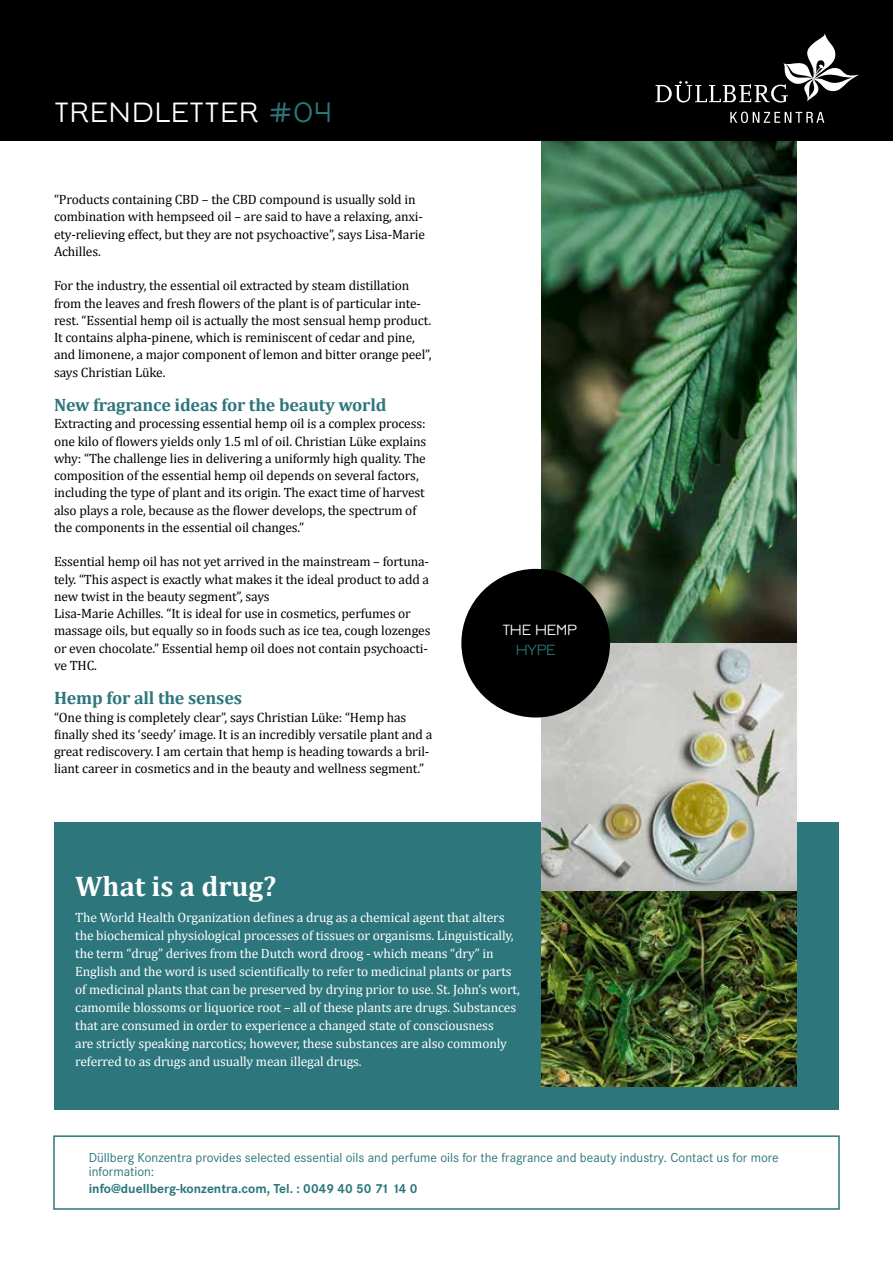
<style>
.page{position:relative;width:893px;height:1263px;background:#fff}
.page>*{position:absolute;margin:0;border:0;box-sizing:border-box;transform-origin:0 0}
.t1{font:31.2px "Lodgecode";color:#fff}
.t2{font:700 28.5px "Cambria";color:#fff}
.t3{font:700 18px "Cambria";letter-spacing:-.01em;color:#2c767c}
.t4{font:16.5px "Lodgecode";letter-spacing:-.05em;color:#fff}
.t5{font:16.5px "Lodgecode";color:#2c767c}
.t6{font:13.5px/17.2px "Cambria";letter-spacing:-.01em;color:#000}
.t7{font:13.5px/18px "Cambria";letter-spacing:-.01em;color:#fff}
.t8{font:13.5px/13.5px "Corporate S";color:#2c767c}
.t9{font:700 13.5px "Corporate S";color:#2c767c}
.s1{color:#2c767c}
</style>
<div class="page">
<img style="left:541px;top:140px;width:255px;height:503px">
<div style="left:0;top:0;width:893px;height:140px;background:#000"></div>
<svg style="left:730px;top:112px;width:94px;height:11px"></svg>
<svg style="left:655px;top:33px;width:204px;height:70px"></svg>
<div style="left:53px;top:1135px;width:787px;height:75px;border:2px solid #2c767c"></div>
<div style="left:54px;top:823px;width:784px;height:287px;background:#2c767c"></div>
<img style="left:541px;top:891px;width:255px;height:195px">
<img style="left:541px;top:643px;width:255px;height:248px">
<div style="left:461px;top:569px;width:149px;height:148px;background:#000;border-radius:50%"></div>
<h1 class="t1" style="left:54px;top:94px;width:280px">TRENDLETTER <span class="s1">#04</span></h1>
<p class="t6" style="left:54px;top:191px;width:372px">“Products containing CBD – the CBD compound is usually sold in combination with hempseed oil – are said to have a relaxing, anxi&shy;ety-relieving effect, but they are not psychoactive”, says Lisa-Marie Achilles.</p>
<p class="t6" style="left:54px;top:277px;width:379px">For the industry, the essential oil extracted by steam distillation from the leaves and fresh flowers of the plant is of particular inte&shy;rest. “Essential hemp oil is actually the most sensual hemp product.<br>It contains alpha-pinene, which is reminiscent of cedar and pine, and limonene, a major component of lemon and bitter orange peel”, says Christian Lüke.</p>
<h3 class="t3" style="left:54px;top:392px;width:334px">New fragrance ideas for the beauty world</h3>
<p class="t6" style="left:54px;top:415px;width:374px">Extracting and processing essential hemp oil is a complex process: one kilo of flowers yields only 1.5 ml of oil. Christian Lüke explains why: “The challenge lies in delivering a uniformly high quality. The composition of the essential hemp oil depends on several factors, including the type of plant and its origin. The exact time of harvest also plays a role, because as the flower develops, the spectrum of the components in the essential oil changes.”</p>
<p class="t6" style="left:54px;top:553px;width:378px">Essential hemp oil has not yet arrived in the mainstream – fortuna&shy;tely. “This aspect is exactly what makes it the ideal product to add a new twist in the beauty segment”, says<br>Lisa-Marie Achilles. “It is ideal for use in cosmetics, perfumes or massage oils, but equally so in foods such as ice tea, cough lozenges or even chocolate.” Essential hemp oil does not contain psychoacti&shy;ve THC.</p>
<h3 class="t3" style="left:54px;top:685px;width:189px">Hemp for all the senses</h3>
<p class="t6" style="left:54px;top:708px;width:380px">“One thing is completely clear”, says Christian Lüke: “Hemp has finally shed its ‘seedy’ image. It is an incredibly versatile plant and a great rediscovery. I am certain that hemp is heading towards a bril&shy;liant career in cosmetics and in the beauty and wellness segment.”</p>
<p class="t4" style="left:502px;top:621px;width:76px">THE HEMP</p>
<p class="t5" style="left:515px;top:641px;width:42px">HYPE</p>
<h2 class="t2" style="left:75px;top:867px;width:203px">What is a drug?</h2>
<p class="t7" style="left:75px;top:908px;width:446px">The World Health Organization defines a drug as a chemical agent that alters the biochemical physiological processes of tissues or organisms. Linguistically, the term “drug” derives from the Dutch word droog - which means “dry” in English and the word is used scientifically to refer to medicinal plants or parts of medicinal plants that can be preserved by drying prior to use. St. John‘s wort, camomile blossoms or liquorice root – all of these plants are drugs. Substances that are consumed in order to experience a changed state of consciousness<br>are strictly speaking narcotics; however, these substances are also commonly referred to as drugs and usually mean illegal drugs.</p>
<p class="t8" style="left:89px;top:1151px;width:691px">Düllberg Konzentra provides selected essential oils and perfume oils for the fragrance and beauty industry. Contact us for more information:</p>
<p class="t9" style="left:89px;top:1181px;width:330px">info@duellberg-konzentra.com, Tel. : 0049 40 50 71 14 0</p>
</div>
